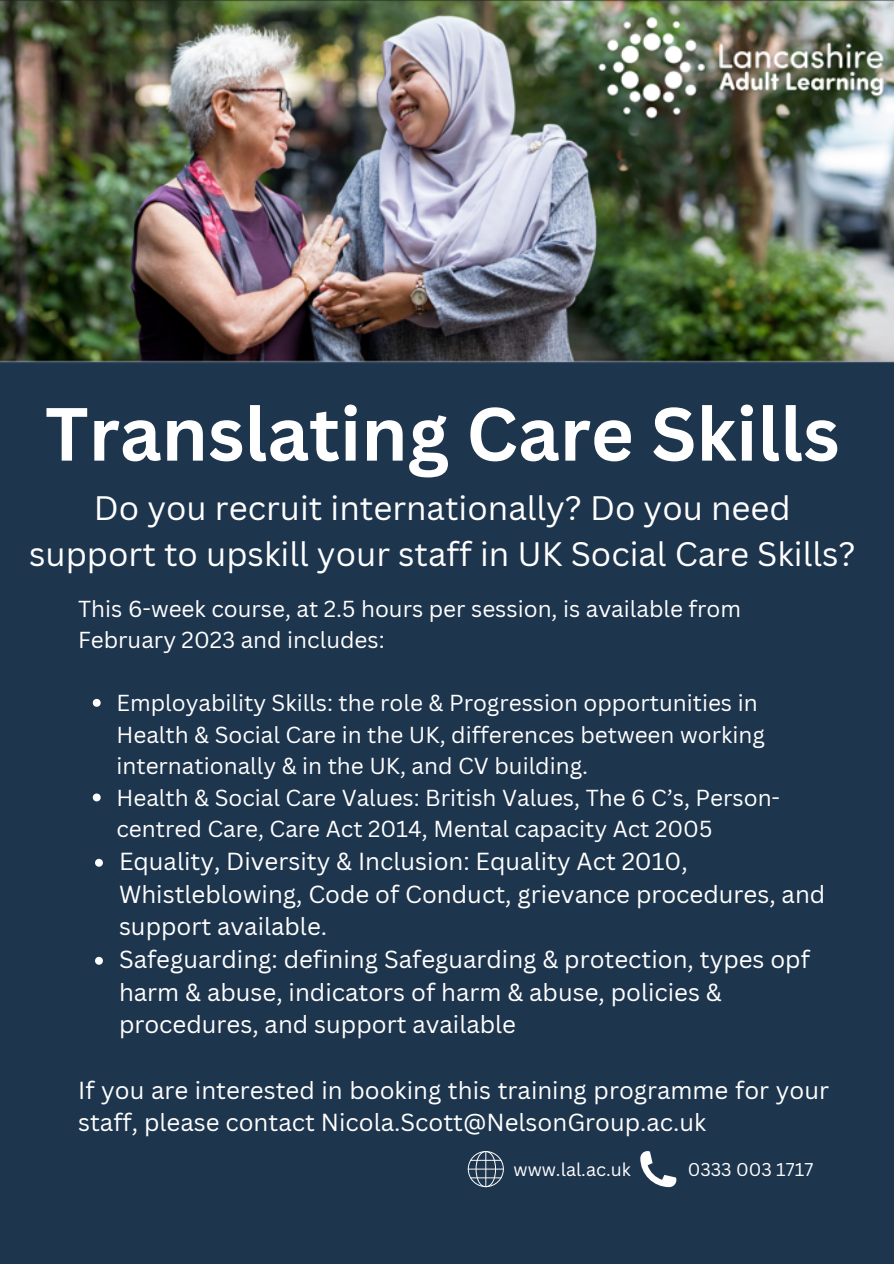
<style>
.page{position:relative;width:894px;height:1264px;background:#fff}
.page>*{position:absolute;margin:0;border:0;box-sizing:border-box;transform-origin:0 0}
.t1{font:700 73.5px "Canva Sans";color:#fff}
.t2{font:33px/46.2px "Canva Sans";color:#fff;text-align:center}
.t3{font:24px/32.7px "Canva Sans";color:#fff}
.t4{font:22.5px/31.5px "Canva Sans";color:#fff}
.t5{font:18px "Canva Sans";color:#fff}
</style>
<div class="page">
<div style="left:0;top:0;width:893px;height:1263px;background:#1e354e"></div>
<img style="left:0;top:0;width:893px;height:363px">
<svg style="left:93px;top:699px;width:8px;height:7px"></svg>
<svg style="left:93px;top:793px;width:8px;height:8px"></svg>
<svg style="left:95px;top:858px;width:8px;height:8px"></svg>
<svg style="left:95px;top:956px;width:8px;height:8px"></svg>
<svg style="left:467px;top:1151px;width:36px;height:36px"></svg>
<hr style="left:485px;top:1151px;width:1px;height:36px;background:#fff">
<svg style="left:640px;top:1151px;width:36px;height:36px"></svg>
<p class="t1" style="left:45px;top:382px;width:795px">Translating Care Skills</p>
<p class="t2" style="left:29px;top:484px;width:827px">Do you recruit internationally? Do you need support to upskill your staff in UK Social Care Skills?</p>
<p class="t4" style="left:78px;top:592px;width:664px">This 6-week course, at 2.5 hours per session, is available from<br>February 2023 and includes:</p>
<p class="t4" style="left:116px;top:686px;width:649px">Employability Skills: the role &amp; Progression opportunities in<br>Health &amp; Social Care in the UK, differences between working internationally &amp; in the UK, and CV building.</p>
<p class="t4" style="left:116px;top:781px;width:665px">Health &amp; Social Care Values: British Values, The 6 C’s, Person&shy;centred Care, Care Act 2014, Mental capacity Act 2005</p>
<p class="t3" style="left:119px;top:844px;width:707px">Equality, Diversity &amp; Inclusion: Equality Act 2010,<br>Whistleblowing, Code of Conduct, grievance procedures, and support available.</p>
<p class="t3" style="left:119px;top:942px;width:692px">Safeguarding: defining Safeguarding &amp; protection, types opf harm &amp; abuse, indicators of harm &amp; abuse, policies &amp; procedures, and support available</p>
<p class="t3" style="left:78px;top:1073px;width:752px">If you are interested in booking this training programme for your staff, please contact Nicola.Scott@NelsonGroup.ac.uk</p>
<p class="t5" style="left:513px;top:1156px;width:119px">www.lal.ac.uk</p>
<p class="t5" style="left:687px;top:1156px;width:127px">0333 003 1717</p>
</div>
